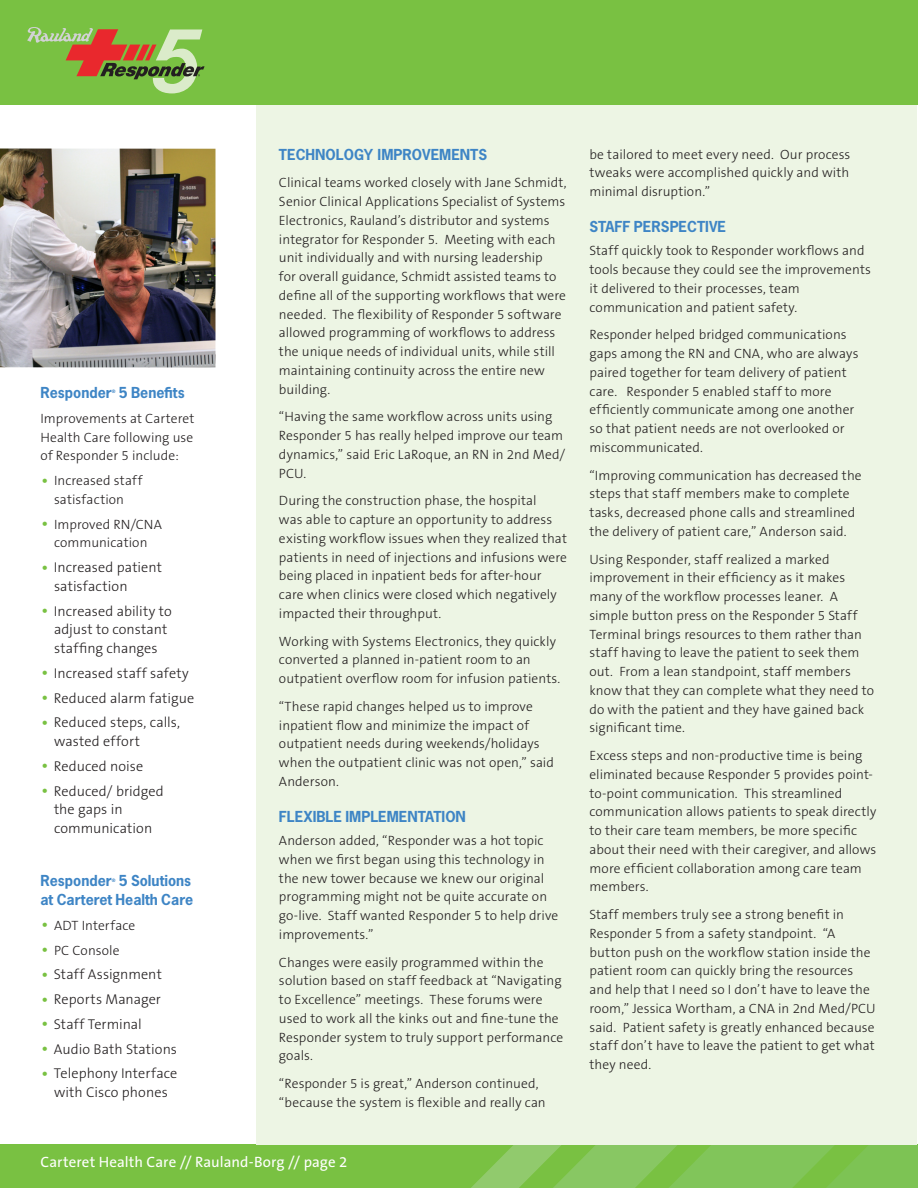
<style>
.page{position:relative;width:918px;height:1188px;background:#fff}
.page>*{position:absolute;margin:0;border:0;box-sizing:border-box;transform-origin:0 0}
.body{font:15px "The Sans B5 Plain";letter-spacing:.005em;color:#fff}
.bullet{font:300 14.25px/18.8px "The Sans B3";letter-spacing:.005em;color:#231f20}
.subheads{font:700 14.25px/18.8px "News Gothic Std";color:#3e85c5;text-align:right}
.body-2{font:700 14.25px "News Gothic Std";color:#3e85c5}
.body-3{font:300 13.5px/18.8px "The Sans B3";letter-spacing:.005em;color:#231f20}
.bullet-2{font:300 13.5px/18.8px "The Sans B3";letter-spacing:.01em;color:#231f20;text-align:center}
.subheads-2{font:700 4.35px "News Gothic Std";color:#3e85c5}
.s1{font-size:21px;color:#79c142}
</style>
<div class="page">
<div style="left:0;top:1144px;width:918px;height:44px;background:#79c142"></div>
<svg style="left:457px;top:1144px;width:460px;height:44px"></svg>
<div style="left:256px;top:104px;width:661px;height:1040px;background:#edf5e4"></div>
<div style="left:0;top:0;width:918px;height:104px;background:#79c142"></div>
<svg style="left:27px;top:27px;width:178px;height:66px"></svg>
<img style="left:0;top:149px;width:216px;height:219px">
<p class="subheads" style="left:40px;top:383px;width:73px">Responder</p>
<p class="subheads-2" style="left:112px;top:389px;width:5px">®</p>
<p class="subheads" style="left:119px;top:383px;width:67px">5 Benefits</p>
<p class="bullet-2" style="left:40px;top:409px;width:156px;text-align:justify">Improvements at Carteret Health Care following use of Responder 5 include:</p>
<p class="bullet-2" style="left:40px;top:472px;width:103px"><span class="s1">•</span> Increased staff satisfaction</p>
<p class="bullet-2" style="left:40px;top:515px;width:123px"><span class="s1">•</span> Improved RN/CNA communication</p>
<p class="bullet" style="left:54px;top:558px;width:110px;text-indent:-14px"><span class="s1">•</span> Increased patient satisfaction</p>
<p class="bullet" style="left:54px;top:602px;width:119px;text-indent:-14px"><span class="s1">•</span> Increased ability to adjust to constant staffing changes</p>
<p class="bullet" style="left:40px;top:664px;width:150px"><span class="s1">•</span> Increased staff safety</p>
<p class="bullet" style="left:40px;top:689px;width:155px"><span class="s1">•</span> Reduced alarm fatigue</p>
<p class="bullet" style="left:54px;top:714px;width:128px;text-indent:-14px"><span class="s1">•</span> Reduced steps, calls, wasted effort</p>
<p class="bullet" style="left:40px;top:757px;width:104px"><span class="s1">•</span> Reduced noise</p>
<p class="bullet" style="left:54px;top:782px;width:111px;text-indent:-14px"><span class="s1">•</span> Reduced/ bridged the gaps in communication</p>
<p class="subheads" style="left:40px;top:871px;width:154px">5 Solutions<br>at Carteret Health Care</p>
<p class="bullet-2" style="left:40px;top:916px;width:96px"><span class="s1">•</span> ADT Interface</p>
<p class="bullet-2" style="left:40px;top:941px;width:81px"><span class="s1">•</span> PC Console</p>
<p class="bullet" style="left:40px;top:966px;width:123px"><span class="s1">•</span> Staff Assignment</p>
<p class="bullet" style="left:40px;top:990px;width:122px"><span class="s1">•</span> Reports Manager</p>
<p class="bullet" style="left:40px;top:1015px;width:103px"><span class="s1">•</span> Staff Terminal</p>
<p class="bullet" style="left:40px;top:1040px;width:138px"><span class="s1">•</span> Audio Bath Stations</p>
<p class="bullet" style="left:40px;top:1065px;width:138px;text-align:center"><span class="s1">•</span> Telephony Interface with Cisco phones</p>
<p class="subheads" style="left:40px;top:871px;width:73px">Responder</p>
<p class="subheads-2" style="left:112px;top:877px;width:5px">®</p>
<p class="body-2" style="left:279px;top:145px;width:210px">TECHNOLOGY IMPROVEMENTS</p>
<p class="body-3" style="left:279px;top:174px;width:289px">Clinical teams worked closely with Jane Schmidt, Senior Clinical Applications Specialist of Systems Electronics, Rauland’s distributor and systems integrator for Responder 5. Meeting with each unit individually and with nursing leadership<br>for overall guidance, Schmidt assisted teams to define all of the supporting workflows that were needed. The flexibility of Responder 5 software allowed programming of workflows to address the unique needs of individual units, while still maintaining continuity across the entire new building.</p>
<p class="body-3" style="left:279px;top:408px;width:288px">“Having the same workflow across units using Responder 5 has really helped improve our team dynamics,” said Eric LaRoque, an RN in 2nd Med/ PCU.</p>
<p class="body-3" style="left:279px;top:492px;width:290px">During the construction phase, the hospital<br>was able to capture an opportunity to address existing workflow issues when they realized that patients in need of injections and infusions were being placed in inpatient beds for after-hour care when clinics were closed which negatively impacted their throughput.</p>
<p class="body-3" style="left:279px;top:632px;width:283px">Working with Systems Electronics, they quickly converted a planned in-patient room to an outpatient overflow room for infusion patients.</p>
<p class="body-3" style="left:279px;top:697px;width:277px">“These rapid changes helped us to improve inpatient flow and minimize the impact of outpatient needs during weekends/holidays when the outpatient clinic was not open,” said Anderson.</p>
<p class="subheads" style="left:279px;top:807px;width:188px">FLEXIBLE IMPLEMENTATION</p>
<p class="body-3" style="left:279px;top:832px;width:281px">Anderson added, “Responder was a hot topic when we first began using this technology in the new tower because we knew our original programming might not be quite accurate on go-live. Staff wanted Responder 5 to help drive improvements.”</p>
<p class="body-3" style="left:279px;top:953px;width:286px">Changes were easily programmed within the solution based on staff feedback at “Navigating to Excellence” meetings. These forums were used to work all the kinks out and fine-tune the Responder system to truly support performance goals.</p>
<p class="body-3" style="left:279px;top:1075px;width:268px">“Responder 5 is great,” Anderson continued, “because the system is flexible and really can</p>
<p class="body" style="left:40px;top:1155px;width:309px">Carteret Health Care // Rauland-Borg // page 2</p>
<p class="body-3" style="left:589px;top:145px;width:262px;text-align:justify">be tailored to meet every need. Our process tweaks were accomplished quickly and with minimal disruption.”</p>
<p class="subheads" style="left:589px;top:217px;width:138px">STAFF PERSPECTIVE</p>
<p class="body-3" style="left:589px;top:242px;width:283px">Staff quickly took to Responder workflows and tools because they could see the improvements it delivered to their processes, team communication and patient safety.</p>
<p class="body-3" style="left:589px;top:326px;width:271px">Responder helped bridged communications gaps among the RN and CNA, who are always paired together for team delivery of patient care. Responder 5 enabled staff to more efficiently communicate among one another so that patient needs are not overlooked or miscommunicated.</p>
<p class="body-3" style="left:589px;top:466px;width:274px">“Improving communication has decreased the steps that staff members make to complete tasks, decreased phone calls and streamlined the delivery of patient care,” Anderson said.</p>
<p class="body-3" style="left:589px;top:550px;width:286px">Using Responder, staff realized a marked improvement in their efficiency as it makes many of the workflow processes leaner. A simple button press on the Responder 5 Staff Terminal brings resources to them rather than staff having to leave the patient to seek them out. From a lean standpoint, staff members know that they can complete what they need to do with the patient and they have gained back significant time.</p>
<p class="body-3" style="left:589px;top:747px;width:288px">Excess steps and non-productive time is being eliminated because Responder 5 provides point&shy;to-point communication. This streamlined communication allows patients to speak directly to their care team members, be more specific about their need with their caregiver, and allows more efficient collaboration among care team members.</p>
<p class="body-3" style="left:589px;top:906px;width:288px">Staff members truly see a strong benefit in Responder 5 from a safety standpoint. “A button push on the workflow station inside the patient room can quickly bring the resources and help that I need so I don’t have to leave the room,” Jessica Wortham, a CNA in 2nd Med/PCU said. Patient safety is greatly enhanced because staff don’t have to leave the patient to get what they need.</p>
</div>
